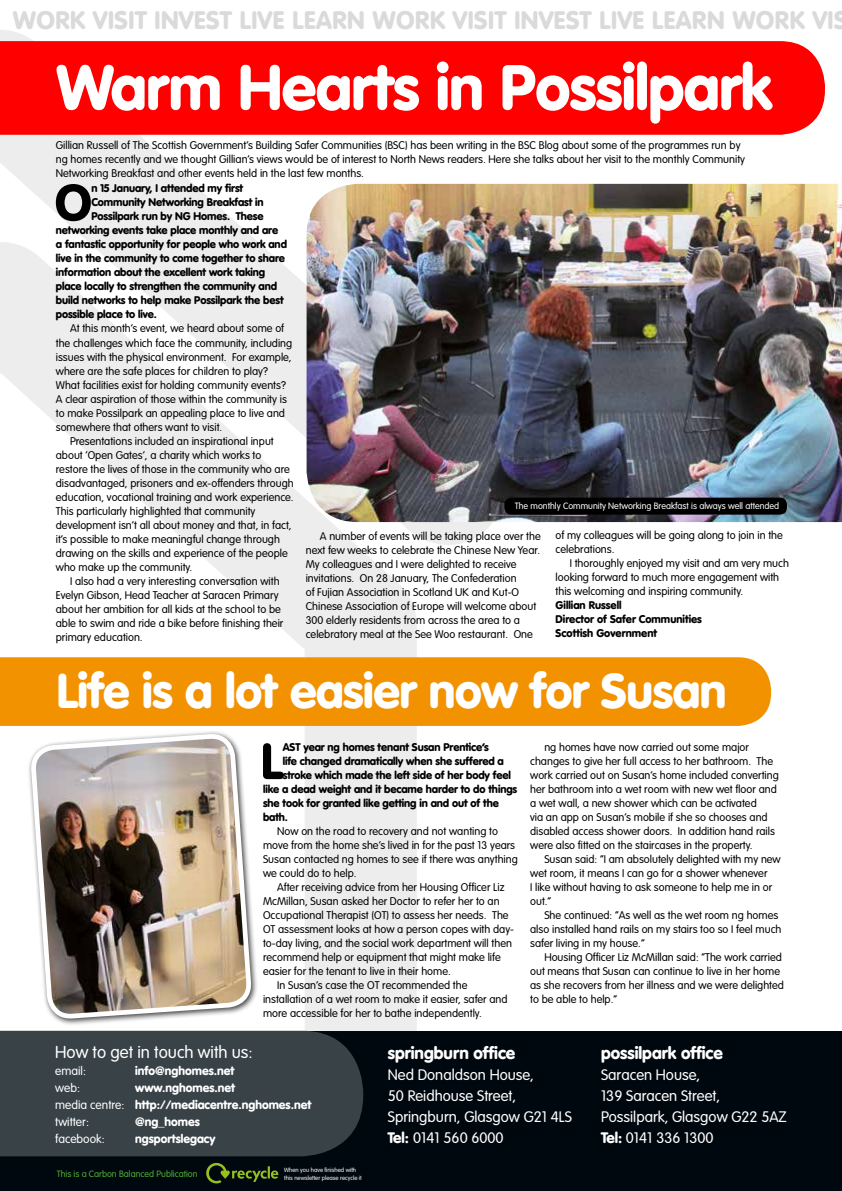
<style>
.page{position:relative;width:842px;height:1191px;background:#fff}
.page>*{position:absolute;margin:0;border:0;box-sizing:border-box;transform-origin:0 0}
.t1{font:900 62.7px "VAG Rounded";letter-spacing:-.01em;color:#fff}
.t2{font:900 50px "VAG Rounded";color:#000}
.t3{font:900 48px "VAG Rounded";letter-spacing:-.01em;color:#fff}
.t4{font:900 25px "VAG Rounded";letter-spacing:.02em;color:#dadada}
.t5{font:900 17px "VAG Rounded";color:#fff}
.t6{font:300 17px "VAG Rounded";color:#fff}
.t7{font:300 15px/21px "VAG Rounded";color:#fff}
.t8{font:900 12px/17px "VAG Rounded";color:#fff}
.t9{font:300 12px "VAG Rounded";color:#fff}
.t10{font:300 11px/14px "VAG Rounded";color:#000}
.t11{font:900 11px/14px "VAG Rounded";letter-spacing:-.01em;color:#000}
.t12{font:300 9px "VAG Rounded";color:#fff}
.t13{font:300 9px "VAG Rounded";color:#52ae32}
.t14{font:300 6px/8px "VAG Rounded";color:#fff}
.s1{font-weight:300}
.s2{font-weight:900}
</style>
<div class="page">
<svg style="left:0;top:30px;width:511px;height:515px"></svg>
<svg style="left:0;top:237px;width:417px;height:794px;fill:#ededed"></svg>
<div style="left:0;top:1031px;width:842px;height:160px;background:#00080f"></div>
<div style="left:0;top:1030px;width:363px;height:126px;background:#384247"></div>
<svg style="left:206px;top:1162px;width:72px;height:21px"></svg>
<img style="left:307px;top:184px;width:535px;height:338px">
<div style="left:0;top:41px;width:825px;height:94px;background:#f00"></div>
<div style="left:0;top:657px;width:771px;height:69px;background:#f39200"></div>
<div style="left:27px;top:730px;width:231px;height:296px;background:#000;opacity:.75"></div>
<img style="left:32px;top:620px;width:218px;height:397px">
<div style="left:504px;top:497px;width:283px;height:17px;background:#000;border-radius:7px"></div>
<h3 class="t4" style="left:13px;top:5px;width:836px">WORK VISIT INVEST LIVE LEARN WORK VISIT INVEST LIVE LEARN WORK VIS</h3>
<h1 class="t1" style="left:57px;top:50px;width:717px">Warm Hearts in Possilpark</h1>
<p class="t10" style="left:56px;top:138px;width:691px">Gillian Russell of The Scottish Government’s Building Safer Communities (BSC) has been writing in the BSC Blog about some of the programmes run by ng homes recently and we thought Gillian’s views would be of interest to North News readers. Here she talks about her visit to the monthly Community<br>Networking Breakfast and other events held in the last few months.</p>
<h2 class="t2" style="left:55px;top:172px;width:39px">O</h2>
<p class="t11" style="left:91px;top:181px;width:153px">n 15 January, I attended my first</p>
<p class="t11" style="left:91px;top:195px;width:174px">Community Networking Breakfast in</p>
<p class="t11" style="left:91px;top:209px;width:174px">Possilpark run by NG Homes. These</p>
<p class="t11" style="left:56px;top:223px;width:224px">networking events take place monthly and are</p>
<p class="t11" style="left:56px;top:237px;width:233px">a fantastic opportunity for people who work and</p>
<p class="t11" style="left:56px;top:251px;width:231px">live in the community to come together to share</p>
<p class="t11" style="left:56px;top:265px;width:211px">information about the excellent work taking</p>
<p class="t11" style="left:56px;top:279px;width:223px">place locally to strengthen the community and</p>
<p class="t11" style="left:56px;top:293px;width:229px">build networks to help make Possilpark the best</p>
<p class="t11" style="left:56px;top:307px;width:103px">possible place to live.</p>
<p class="t10" style="left:70px;top:321px;width:216px">At this month’s event, we heard about some of</p>
<p class="t10" style="left:56px;top:335px;width:238px">the challenges which face the community, including</p>
<p class="t10" style="left:56px;top:349px;width:237px">issues with the physical environment. For example,</p>
<p class="t10" style="left:56px;top:363px;width:214px">where are the safe places for children to play?</p>
<p class="t10" style="left:56px;top:377px;width:232px">What facilities exist for holding community events?</p>
<p class="t10" style="left:56px;top:391px;width:233px">A clear aspiration of those within the community is</p>
<p class="t10" style="left:56px;top:406px;width:231px">to make Possilpark an appealing place to live and</p>
<p class="t10" style="left:56px;top:420px;width:168px">somewhere that others want to visit.</p>
<p class="t10" style="left:70px;top:434px;width:205px">Presentations included an inspirational input</p>
<p class="t10" style="left:56px;top:448px;width:207px">about ‘Open Gates’, a charity which works to</p>
<p class="t10" style="left:56px;top:462px;width:236px">restore the lives of those in the community who are</p>
<p class="t10" style="left:56px;top:476px;width:239px">disadvantaged, prisoners and ex-offenders through</p>
<p class="t10" style="left:56px;top:490px;width:239px">education, vocational training and work experience.</p>
<p class="t10" style="left:56px;top:504px;width:201px">This particularly highlighted that community</p>
<p class="t10" style="left:56px;top:518px;width:237px">development isn’t all about money and that, in fact,</p>
<p class="t10" style="left:56px;top:532px;width:226px">it’s possible to make meaningful change through</p>
<p class="t10" style="left:56px;top:546px;width:233px">drawing on the skills and experience of the people</p>
<p class="t10" style="left:56px;top:560px;width:138px">who make up the community.</p>
<p class="t10" style="left:70px;top:574px;width:211px">I also had a very interesting conversation with</p>
<p class="t10" style="left:56px;top:588px;width:224px">Evelyn Gibson, Head Teacher at Saracen Primary</p>
<p class="t10" style="left:56px;top:602px;width:227px">about her ambition for all kids at the school to be</p>
<p class="t10" style="left:56px;top:616px;width:229px">able to swim and ride a bike before finishing their</p>
<p class="t10" style="left:56px;top:630px;width:88px">primary education.</p>
<p class="t12" style="left:515px;top:501px;width:266px">The monthly Community Networking Breakfast is always well attended</p>
<p class="t10" style="left:306px;top:529px;width:236px;text-indent:14px">A number of events will be taking place over the next few weeks to celebrate the Chinese New Year.<br>My colleagues and I were delighted to receive invitations. On 28 January, The Confederation<br>of Fujian Association in Scotland UK and Kut-O Chinese Association of Europe will welcome about 300 elderly residents from across the area to a celebratory meal at the See Woo restaurant. One</p>
<p class="t10" style="left:556px;top:528px;width:229px">of my colleagues will be going along to join in the celebrations.</p>
<p class="t10" style="left:556px;top:556px;width:235px;text-indent:14px">I thoroughly enjoyed my visit and am very much looking forward to much more engagement with this welcoming and inspiring community.</p>
<p class="t11" style="left:556px;top:598px;width:148px">Gillian Russell<br>Director of Safer Communities<br>Scottish Government</p>
<h3 class="t3" style="left:57px;top:662px;width:671px">Life is a lot easier now for Susan</h3>
<h2 class="t2" style="left:261px;top:731px;width:24px">L</h2>
<p class="t11" style="left:283px;top:740px;width:208px">AST year ng homes tenant Susan Prentice’s</p>
<p class="t11" style="left:283px;top:754px;width:223px">life changed dramatically when she suffered a</p>
<p class="t11" style="left:283px;top:768px;width:230px">stroke which made the left side of her body feel</p>
<p class="t11" style="left:263px;top:782px;width:256px">like a dead weight and it became harder to do things</p>
<p class="t11" style="left:263px;top:796px;width:237px">she took for granted like getting in and out of the</p>
<p class="t11" style="left:263px;top:810px;width:27px">bath.</p>
<p class="t10" style="left:263px;top:824px;width:256px;text-indent:14px">Now on the road to recovery and not wanting to move from the home she’s lived in for the past 13 years Susan contacted ng homes to see if there was anything we could do to help.</p>
<p class="t10" style="left:277px;top:880px;width:229px">After receiving advice from her Housing Officer Liz</p>
<p class="t10" style="left:263px;top:894px;width:238px">McMillan, Susan asked her Doctor to refer her to an</p>
<p class="t10" style="left:263px;top:908px;width:247px">Occupational Therapist (OT) to assess her needs. The</p>
<p class="t10" style="left:263px;top:922px;width:253px">OT assessment looks at how a person copes with day-</p>
<p class="t10" style="left:263px;top:936px;width:250px">to-day living, and the social work department will then</p>
<p class="t10" style="left:263px;top:950px;width:239px">recommend help or equipment that might make life</p>
<p class="t10" style="left:263px;top:964px;width:189px">easier for the tenant to live in their home.</p>
<p class="t10" style="left:277px;top:978px;width:192px">In Susan’s case the OT recommended the</p>
<p class="t10" style="left:263px;top:992px;width:246px">installation of a wet room to make it easier, safer and</p>
<p class="t10" style="left:263px;top:1006px;width:220px">more accessible for her to bathe independently.</p>
<p class="t10" style="left:530px;top:740px;width:250px;text-indent:14px">ng homes have now carried out some major changes to give her full access to her bathroom. The work carried out on Susan’s home included converting her bathroom into a wet room with new wet floor and a wet wall, a new shower which can be activated<br>via an app on Susan’s mobile if she so chooses and disabled access shower doors. In addition hand rails were also fitted on the staircases in the property.</p>
<p class="t10" style="left:530px;top:852px;width:252px;text-indent:14px">Susan said: “I am absolutely delighted with my new wet room, it means I can go for a shower whenever<br>I like without having to ask someone to help me in or out.”</p>
<p class="t10" style="left:530px;top:908px;width:253px;text-indent:14px">She continued: “As well as the wet room ng homes also installed hand rails on my stairs too so I feel much safer living in my house.”</p>
<p class="t10" style="left:530px;top:950px;width:255px;text-indent:14px">Housing Officer Liz McMillan said: “The work carried out means that Susan can continue to live in her home as she recovers from her illness and we were delighted to be able to help.”</p>
<h3 class="t6" style="left:55px;top:1042px;width:199px">How to get in touch with us:</h3>
<p class="t9" style="left:55px;top:1064px;width:32px">email:</p>
<p class="t8" style="left:135px;top:1062px;width:101px">info@nghomes.net</p>
<p class="t9" style="left:55px;top:1081px;width:26px">web:</p>
<p class="t8" style="left:55px;top:1079px;width:258px;text-indent:80px">www.nghomes.net<br><span class="s1">media centre:</span> http://mediacentre.nghomes.net <span class="s1">twitter:</span></p>
<p class="t8" style="left:135px;top:1113px;width:66px">@ng_homes</p>
<p class="t9" style="left:55px;top:1132px;width:51px">facebook:</p>
<p class="t8" style="left:135px;top:1130px;width:82px">ngsportslegacy</p>
<p class="t13" style="left:57px;top:1169px;width:142px">This is a Carbon Balanced Publication</p>
<p class="t14" style="left:284px;top:1166px;width:79px">When you have finished with this newsletter please recycle it</p>
<h3 class="t5" style="left:388px;top:1043px;width:129px">springburn office</h3>
<h3 class="t7" style="left:388px;top:1064px;width:185px">Ned Donaldson House,<br>50 Reidhouse Street,<br>Springburn, Glasgow G21 4LS<br><span class="s2">Tel:</span> 0141 560 6000</h3>
<h3 class="t5" style="left:601px;top:1043px;width:123px">possilpark office</h3>
<h3 class="t7" style="left:601px;top:1064px;width:187px">Saracen House,<br>139 Saracen Street,<br>Possilpark, Glasgow G22 5AZ<br><span class="s2">Tel:</span> 0141 336 1300</h3>
</div>
